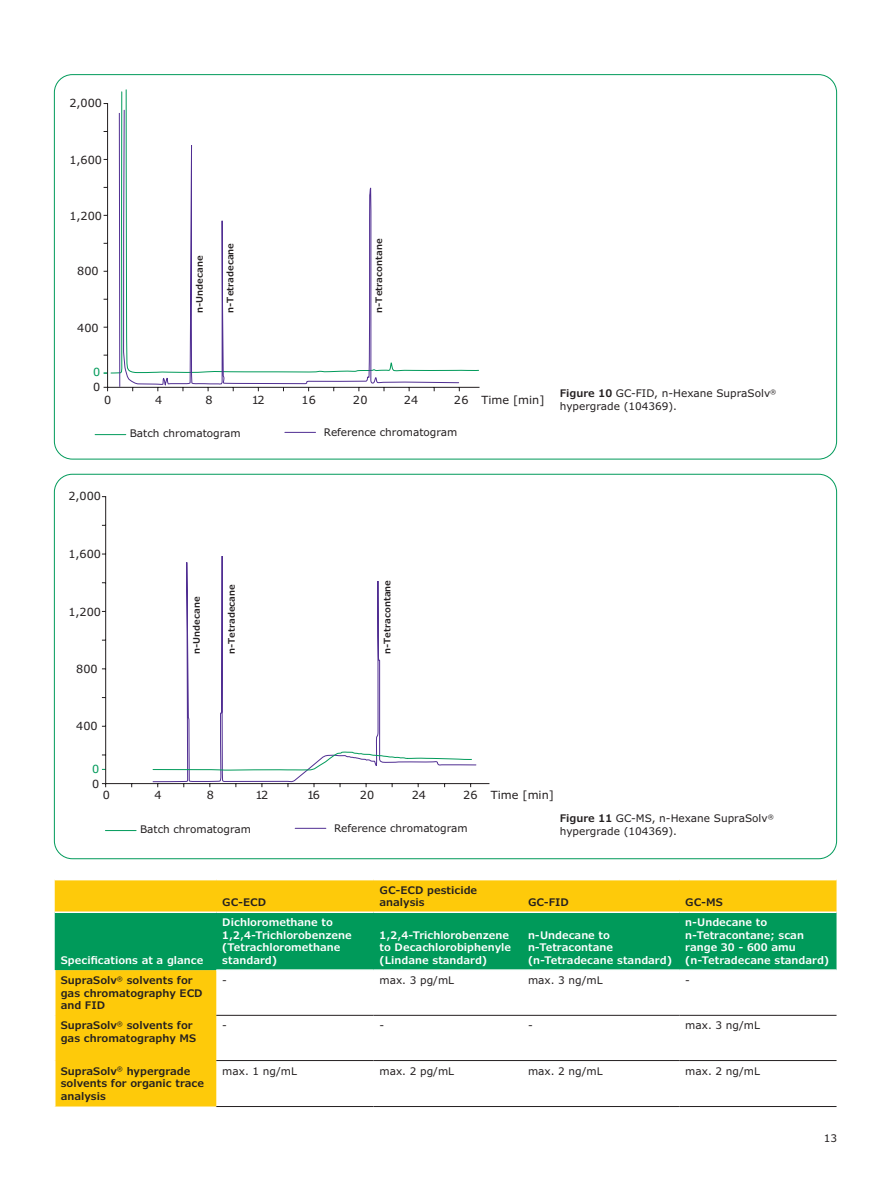
<style>
.page{position:relative;width:891px;height:1188px;background:#fff}
.page>*{position:absolute;margin:0;border:0;box-sizing:border-box;transform-origin:0 0}
.t1{font:11.25px "Verdana Pro";color:#231f20}
.t2{font:11.25px "Verdana Pro";color:#009a5a}
.t3{font:600 10.5px/12.6px "Verdana Pro";color:#fff}
.t4{font:10.5px/12.6px "Verdana Pro";color:#231f20}
.t5{font:600 10.5px/12.6px "Verdana Pro";color:#231f20}
.t6{font:600 9px "Verdana Pro";color:#231f20}
.s1{font-weight:600}
</style>
<div class="page">
<svg style="left:55px;top:880px;width:782px;height:227px"></svg>
<div style="left:55px;top:913px;width:782px;height:57px;background:#009a5a"></div>
<hr style="left:55px;top:912px;width:161px;height:1px;background:#fff">
<hr style="left:216px;top:912px;width:158px;height:1px;background:#fff">
<hr style="left:374px;top:912px;width:148px;height:1px;background:#fff">
<hr style="left:522px;top:912px;width:157px;height:1px;background:#fff">
<hr style="left:679px;top:912px;width:158px;height:1px;background:#fff">
<hr style="left:216px;top:969px;width:158px;height:2px;background:#fff">
<hr style="left:374px;top:969px;width:148px;height:2px;background:#fff">
<hr style="left:522px;top:969px;width:157px;height:2px;background:#fff">
<hr style="left:679px;top:969px;width:158px;height:2px;background:#fff">
<hr style="left:216px;top:1015px;width:158px;height:1px;background:#231f20">
<hr style="left:374px;top:1015px;width:148px;height:1px;background:#231f20">
<hr style="left:522px;top:1015px;width:157px;height:1px;background:#231f20">
<hr style="left:679px;top:1015px;width:158px;height:1px;background:#231f20">
<hr style="left:216px;top:1060px;width:158px;height:1px;background:#231f20">
<hr style="left:374px;top:1060px;width:148px;height:1px;background:#231f20">
<hr style="left:522px;top:1060px;width:157px;height:1px;background:#231f20">
<hr style="left:679px;top:1060px;width:158px;height:1px;background:#231f20">
<hr style="left:54px;top:970px;width:2px;height:45px;background:#fff">
<hr style="left:54px;top:1015px;width:2px;height:46px;background:#fff">
<hr style="left:54px;top:1061px;width:2px;height:46px;background:#fff">
<hr style="left:216px;top:1106px;width:158px;height:1px;background:#231f20">
<hr style="left:374px;top:1106px;width:148px;height:1px;background:#231f20">
<hr style="left:522px;top:1106px;width:157px;height:1px;background:#231f20">
<hr style="left:679px;top:1106px;width:158px;height:1px;background:#231f20">
<svg style="left:103px;top:103px;width:377px;height:289px"></svg>
<hr style="left:95px;top:434px;width:31px;height:1px;background:#009a5a">
<hr style="left:285px;top:432px;width:31px;height:1px;background:#502e92">
<svg style="left:101px;top:496px;width:389px;height:292px"></svg>
<hr style="left:105px;top:830px;width:31px;height:1px;background:#009a5a">
<hr style="left:295px;top:828px;width:31px;height:1px;background:#502e92">
<p class="t1" style="left:69px;top:95px;width:34px">2,000</p>
<p class="t1" style="left:69px;top:153px;width:34px">1,600</p>
<p class="t1" style="left:69px;top:209px;width:34px">1,200</p>
<p class="t1" style="left:77px;top:264px;width:23px">800</p>
<p class="t1" style="left:77px;top:321px;width:23px">400</p>
<p class="t2" style="left:93px;top:365px;width:9px">0</p>
<p class="t1" style="left:93px;top:379px;width:9px">0</p>
<p class="t6" style="left:194px;top:313px;width:59px;rotate:-90deg">n-Undecane</p>
<p class="t6" style="left:224px;top:313px;width:72px;rotate:-90deg">n-Tetradecane</p>
<p class="t6" style="left:373px;top:313px;width:76px;rotate:-90deg">n-Tetracontane</p>
<p class="t1" style="left:404px;top:393px;width:16px">24</p>
<p class="t1" style="left:481px;top:392px;width:64px">Time [min]</p>
<p class="t1" style="left:155px;top:393px;width:9px">4</p>
<p class="t1" style="left:206px;top:393px;width:9px">8</p>
<p class="t1" style="left:454px;top:393px;width:16px">26</p>
<p class="t1" style="left:104px;top:393px;width:9px">0</p>
<p class="t1" style="left:252px;top:393px;width:14px">12</p>
<p class="t1" style="left:302px;top:393px;width:16px">16</p>
<p class="t1" style="left:353px;top:393px;width:16px">20</p>
<p class="t4" style="left:130px;top:427px;width:113px">Batch chromatogram</p>
<p class="t4" style="left:324px;top:426px;width:135px">Reference chromatogram</p>
<p class="t4" style="left:560px;top:387px;width:218px"><span class="s1">Figure 10</span> GC-FID, n-Hexane SupraSolv<sup>® </sup>hypergrade (104369).</p>
<p class="t1" style="left:68px;top:489px;width:34px">2,000</p>
<p class="t1" style="left:68px;top:547px;width:34px">1,600</p>
<p class="t1" style="left:68px;top:604px;width:34px">1,200</p>
<p class="t1" style="left:76px;top:662px;width:23px">800</p>
<p class="t6" style="left:191px;top:654px;width:59px;rotate:-90deg">n-Undecane</p>
<p class="t6" style="left:226px;top:654px;width:72px;rotate:-90deg">n-Tetradecane</p>
<p class="t6" style="left:381px;top:654px;width:76px;rotate:-90deg">n-Tetracontane</p>
<p class="t1" style="left:76px;top:719px;width:23px">400</p>
<p class="t2" style="left:92px;top:762px;width:9px">0</p>
<p class="t1" style="left:92px;top:777px;width:9px">0</p>
<p class="t1" style="left:256px;top:788px;width:14px">12</p>
<p class="t1" style="left:307px;top:788px;width:14px">16</p>
<p class="t1" style="left:360px;top:788px;width:16px">20</p>
<p class="t1" style="left:463px;top:787px;width:92px">26 Time [min]</p>
<p class="t1" style="left:155px;top:788px;width:9px">4</p>
<p class="t1" style="left:207px;top:788px;width:9px">8</p>
<p class="t1" style="left:103px;top:788px;width:9px">0</p>
<p class="t1" style="left:412px;top:788px;width:16px">24</p>
<p class="t4" style="left:140px;top:823px;width:113px">Batch chromatogram</p>
<p class="t4" style="left:334px;top:822px;width:135px">Reference chromatogram</p>
<p class="t4" style="left:560px;top:812px;width:216px"><span class="s1">Figure 11</span> GC-MS, n-Hexane SupraSolv<sup>® </sup>hypergrade (104369).</p>
<p class="t3" style="left:61px;top:954px;width:144px">Specifications at a glance</p>
<p class="t5" style="left:222px;top:896px;width:45px">GC-ECD</p>
<p class="t3" style="left:222px;top:916px;width:131px">Dichloromethane to<br>1,2,4-Trichlorobenzene (Tetrachloromethane standard)</p>
<p class="t5" style="left:380px;top:884px;width:99px">GC-ECD pesticide analysis</p>
<p class="t5" style="left:528px;top:896px;width:43px">GC-FID</p>
<p class="t5" style="left:685px;top:896px;width:39px">GC-MS</p>
<p class="t3" style="left:380px;top:929px;width:133px">1,2,4-Trichlorobenzene to Decachlorobiphenyle (Lindane standard)</p>
<p class="t3" style="left:528px;top:929px;width:145px">n-Undecane to n-Tetracontane (n-Tetradecane standard)</p>
<p class="t3" style="left:685px;top:916px;width:145px">n-Undecane to n-Tetracontane; scan range 30 - 600 amu (n-Tetradecane standard)</p>
<p class="t5" style="left:61px;top:974px;width:143px">SupraSolv<sup>®</sup> solvents for gas chromatography ECD and FID</p>
<p class="t4" style="left:222px;top:974px;width:6px">-</p>
<p class="t4" style="left:380px;top:974px;width:76px">max. 3 pg/mL</p>
<p class="t4" style="left:528px;top:974px;width:76px">max. 3 ng/mL</p>
<p class="t4" style="left:685px;top:974px;width:6px">-</p>
<p class="t5" style="left:61px;top:1019px;width:137px">SupraSolv<sup>®</sup> solvents for gas chromatography MS</p>
<p class="t4" style="left:222px;top:1019px;width:6px">-</p>
<p class="t4" style="left:380px;top:1019px;width:6px">-</p>
<p class="t4" style="left:528px;top:1019px;width:6px">-</p>
<p class="t4" style="left:685px;top:1019px;width:76px">max. 3 ng/mL</p>
<p class="t5" style="left:61px;top:1065px;width:145px">SupraSolv<sup>®</sup> hypergrade solvents for organic trace analysis</p>
<p class="t4" style="left:222px;top:1065px;width:76px">max. 1 ng/mL</p>
<p class="t4" style="left:380px;top:1065px;width:76px">max. 2 pg/mL</p>
<p class="t4" style="left:528px;top:1065px;width:76px">max. 2 ng/mL</p>
<p class="t4" style="left:685px;top:1065px;width:76px">max. 2 ng/mL</p>
<p class="t4" style="left:824px;top:1132px;width:15px">13</p>
</div>
